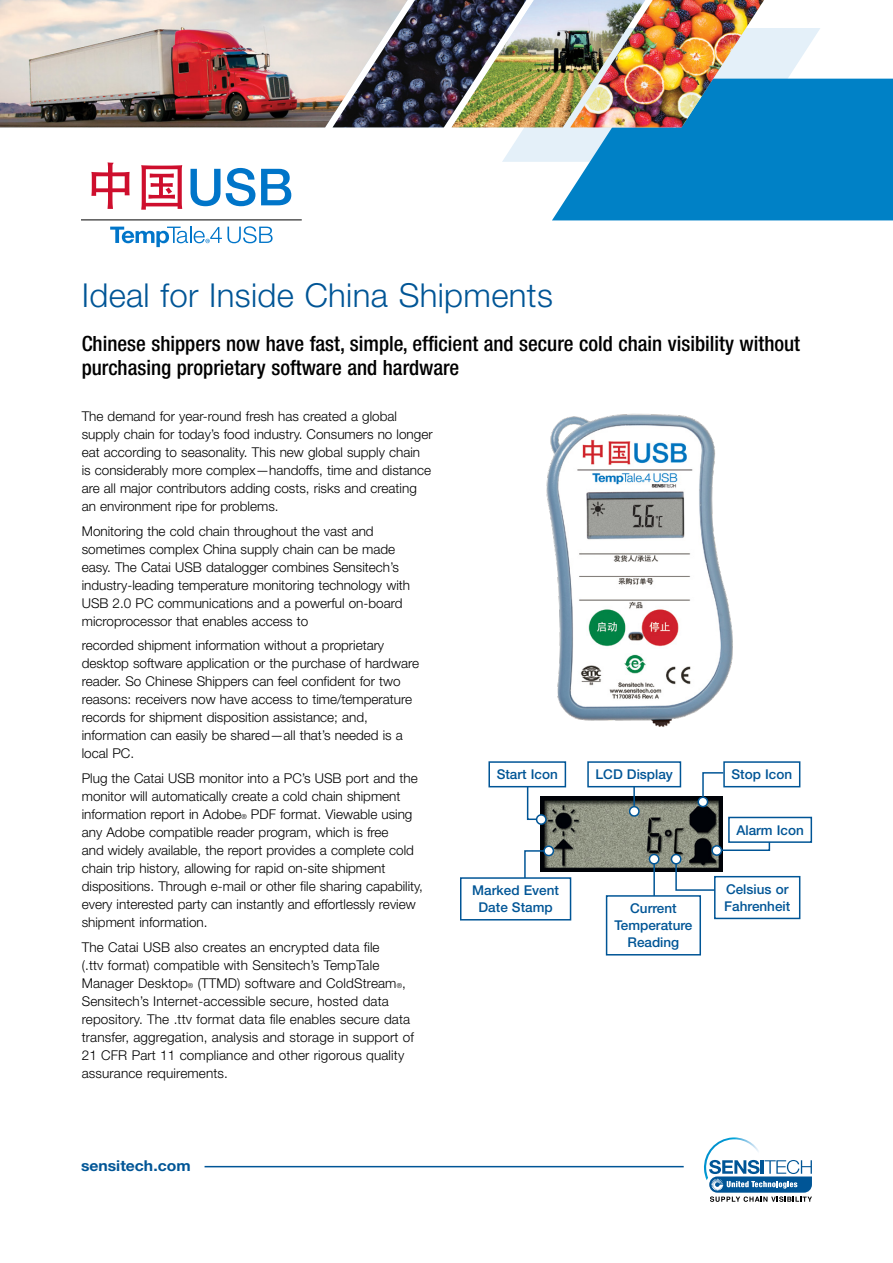
<style>
.page{position:relative;width:893px;height:1263px;background:#fff}
.page>*{position:absolute;margin:0;border:0;box-sizing:border-box;transform-origin:0 0}
.t1{font:300 33px "Helvetica Neue LT Std";letter-spacing:.01em;color:#005596}
.t2{font:500 condensed 21px/24px "Helvetica Neue LT Std";color:#000}
.t3{font:700 15px "Helvetica Neue LT Std";color:#005596;scale:1.05 1}
.t4{font:300 13.5px/18px "Helvetica Neue LT Std";color:#000}
.t5{font:500 13.5px/17.1px "Helvetica Neue LT Std";color:#005596;text-align:center}
.s1{font-size:6.75px}
</style>
<div class="page">
<div style="left:552px;top:79px;width:341px;height:141px;background:#0081c6"></div>
<svg style="left:91px;top:162px;width:39px;height:47px"></svg>
<svg style="left:141px;top:165px;width:41px;height:45px"></svg>
<svg style="left:190px;top:169px;width:30px;height:37px"></svg>
<svg style="left:226px;top:168px;width:29px;height:38px"></svg>
<svg style="left:261px;top:169px;width:30px;height:36px"></svg>
<svg style="left:110px;top:226px;width:163px;height:21px"></svg>
<hr style="left:81px;top:220px;width:221px;height:1px;background:#000">
<img style="left:0;top:0;width:333px;height:127px">
<img style="left:333px;top:0;width:487px;height:162px">
<img style="left:570px;top:0;width:203px;height:127px">
<svg style="left:709px;top:1160px;width:103px;height:42px"></svg>
<img style="left:704px;top:1137px;width:59px;height:43px">
<hr style="left:205px;top:1166px;width:479px;height:1px;background:#005596">
<img style="left:546px;top:413px;width:187px;height:314px">
<img style="left:540px;top:796px;width:182px;height:76px">
<div style="left:630px;top:807px;width:9px;height:9px;background:#fff;border-radius:50%"></div>
<div style="left:629px;top:806px;width:11px;height:11px;border:2px solid #005596;border-radius:50%"></div>
<div style="left:649px;top:854px;width:10px;height:10px;background:#fff;border-radius:50%"></div>
<div style="left:649px;top:854px;width:10px;height:10px;border:2px solid #005596;border-radius:50%"></div>
<div style="left:671px;top:854px;width:10px;height:10px;background:#fff;border-radius:50%"></div>
<div style="left:671px;top:854px;width:10px;height:10px;border:2px solid #005596;border-radius:50%"></div>
<div style="left:712px;top:846px;width:9px;height:9px;background:#fff;border-radius:50%"></div>
<div style="left:711px;top:845px;width:11px;height:11px;border:2px solid #005596;border-radius:50%"></div>
<div style="left:537px;top:815px;width:9px;height:9px;background:#fff;border-radius:50%"></div>
<div style="left:536px;top:814px;width:11px;height:11px;border:2px solid #005596;border-radius:50%"></div>
<div style="left:544px;top:846px;width:9px;height:9px;background:#fff;border-radius:50%"></div>
<div style="left:543px;top:845px;width:11px;height:11px;border:2px solid #005596;border-radius:50%"></div>
<svg style="left:526px;top:787px;width:12px;height:34px"></svg>
<hr style="left:633px;top:777px;width:2px;height:29px;background:#005596">
<svg style="left:720px;top:838px;width:51px;height:14px"></svg>
<svg style="left:702px;top:772px;width:23px;height:26px"></svg>
<div style="left:698px;top:797px;width:9px;height:9px;background:#fff;border-radius:50%"></div>
<div style="left:697px;top:796px;width:11px;height:11px;border:2px solid #005596;border-radius:50%"></div>
<svg style="left:675px;top:862px;width:44px;height:29px"></svg>
<svg style="left:524px;top:849px;width:22px;height:28px"></svg>
<hr style="left:653px;top:864px;width:2px;height:33px;background:#005596">
<div style="left:488px;top:761px;width:78px;height:26px;border:2px solid #005596"></div>
<div style="left:588px;top:762px;width:92px;height:25px;background:#fff"></div>
<div style="left:587px;top:761px;width:94px;height:26px;border:2px solid #005596"></div>
<div style="left:723px;top:761px;width:77px;height:26px;border:2px solid #005596"></div>
<div style="left:729px;top:817px;width:82px;height:25px;background:#fff"></div>
<div style="left:728px;top:817px;width:84px;height:26px;border:2px solid #005596"></div>
<div style="left:715px;top:877px;width:85px;height:41px;background:#fff"></div>
<div style="left:714px;top:876px;width:86px;height:43px;border:2px solid #005596"></div>
<div style="left:460px;top:877px;width:111px;height:43px;border:2px solid #005596"></div>
<div style="left:606px;top:895px;width:95px;height:60px;border:2px solid #005596"></div>
<h1 class="t1" style="left:82px;top:275px;width:473px">Ideal for Inside China Shipments</h1>
<h2 class="t2" style="left:82px;top:332px;width:720px">Chinese shippers now have fast, simple, efficient and secure cold chain visibility without purchasing proprietary software and hardware</h2>
<p class="t4" style="left:82px;top:407px;width:352px">The demand for year-round fresh has created a global supply chain for today’s food industry. Consumers no longer eat according to seasonality. This new global supply chain<br>is considerably more complex—handoffs, time and distance are all major contributors adding costs, risks and creating an environment ripe for problems.</p>
<p class="t4" style="left:82px;top:521px;width:330px">Monitoring the cold chain throughout the vast and sometimes complex China supply chain can be made easy. The Catai USB datalogger combines Sensitech’s industry-leading temperature monitoring technology with USB 2.0 PC communications and a powerful on-board microprocessor that enables access to</p>
<p class="t4" style="left:82px;top:636px;width:339px">recorded shipment information without a proprietary desktop software application or the purchase of hardware reader. So Chinese Shippers can feel confident for two reasons: receivers now have access to time/temperature records for shipment disposition assistance; and, information can easily be shared—all that’s needed is a local PC.</p>
<p class="t4" style="left:82px;top:769px;width:343px">Plug the Catai USB monitor into a PC’s USB port and the monitor will automatically create a cold chain shipment information report in Adobe<span class="s1">®</span> PDF format. Viewable using any Adobe compatible reader program, which is free<br>and widely available, the report provides a complete cold chain trip history, allowing for rapid on-site shipment dispositions. Through e-mail or other file sharing capability, every interested party can instantly and effortlessly review shipment information.</p>
<p class="t4" style="left:82px;top:938px;width:334px">The Catai USB also creates an encrypted data file<br>(.ttv format) compatible with Sensitech’s TempTale Manager Desktop<span class="s1">®</span> (TTMD) software and ColdStream<span class="s1">®</span>, Sensitech’s Internet-accessible secure, hosted data repository. The .ttv format data file enables secure data transfer, aggregation, analysis and storage in support of 21 CFR Part 11 compliance and other rigorous quality assurance requirements.</p>
<p class="t3" style="left:81px;top:1156px;width:106px">sensitech.com</p>
<p class="t5" style="left:497px;top:766px;width:63px">Start Icon</p>
<p class="t5" style="left:596px;top:766px;width:79px">LCD Display</p>
<p class="t5" style="left:732px;top:766px;width:62px">Stop Icon</p>
<p class="t5" style="left:472px;top:882px;width:88px">Marked Event<br>Date Stamp</p>
<p class="t5" style="left:614px;top:899px;width:80px">Current<br>Temperature<br>Reading</p>
<p class="t5" style="left:736px;top:821px;width:69px">Alarm Icon</p>
<p class="t5" style="left:724px;top:880px;width:68px;text-align:left">Celsius or<br>Fahrenheit</p>
</div>
